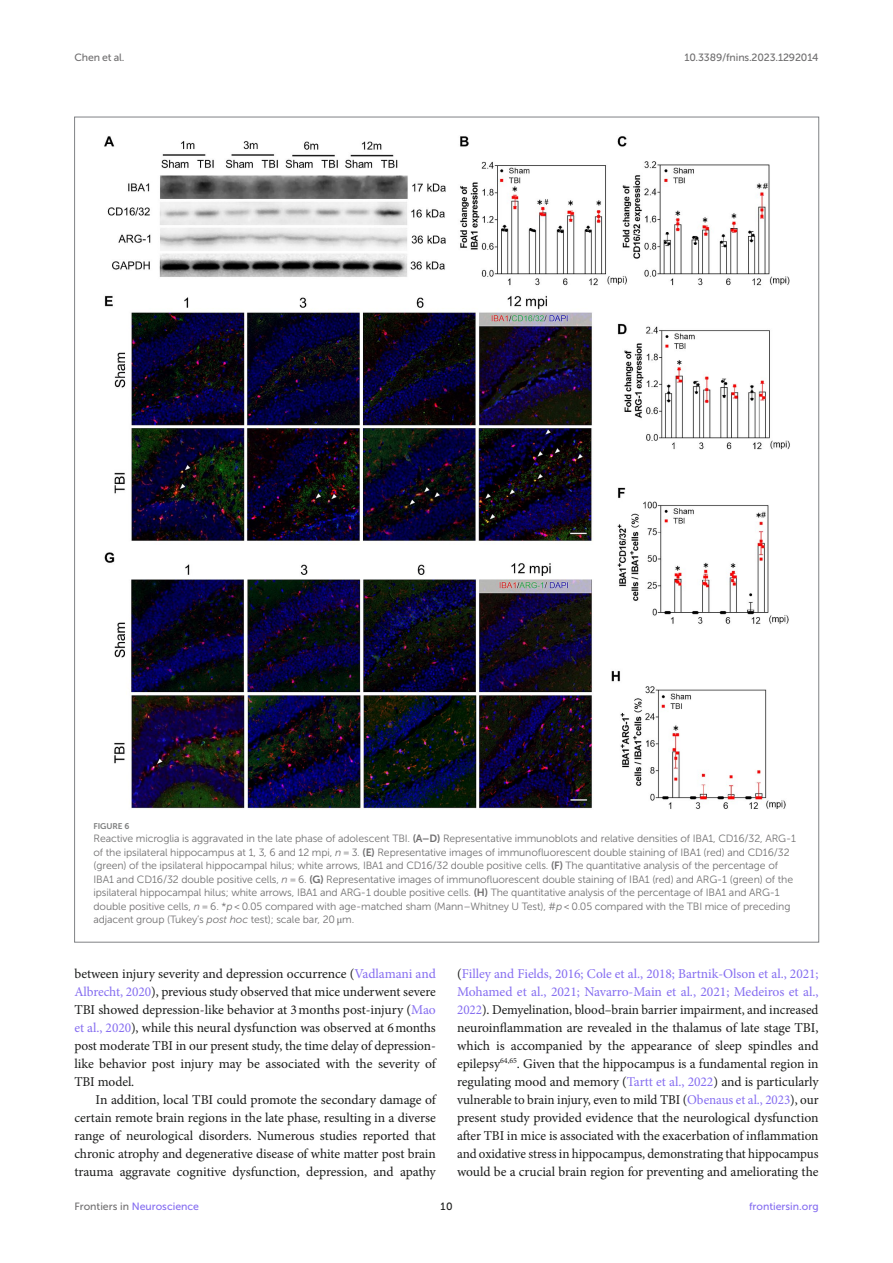
<style>
.page{position:relative;width:893px;height:1263px;background:#fff}
.page>*{position:absolute;margin:0;border:0;box-sizing:border-box;transform-origin:0 0}
.TEXT{font:13.5px/18px "Minion Pro";letter-spacing:-.005em;color:#1b1c1b;text-align:justify}
.FIG_LEG{font:10.5px/13.5px "Museo Sans 300";letter-spacing:-.01em;color:#706f70}
.t1{font:10.5px "Museo Sans 500";color:#856df0}
.t2{font:10.5px "Museo Sans 500";letter-spacing:-.015em;color:#706f70}
.t3{font:10.5px "Museo Sans 500";color:#1b1c1b}
.FIG_HD{font:8.25px "Museo Sans 700";letter-spacing:-.01em;color:#7e7f7f}
.s1{font-family:"Museo Sans 700"}
.s2{font-style:italic}
.s3{font-family:"STIX General"}
.s4{color:#856df0}
.s5{color:#706f70}
</style>
<div class="page">
<img style="left:104px;top:136px;width:686px;height:674px">
<p class="t2" style="left:74px;top:51px;width:52px">Chen et al.</p>
<p class="t2" style="left:684px;top:51px;width:136px">10.3389/fnins.2023.1292014</p>
<p class="FIG_HD" style="left:94px;top:821px;width:37px">FIGURE 6</p>
<p class="FIG_LEG" style="left:94px;top:832px;width:704px">Reactive microglia is aggravated in the late phase of adolescent TBI. <span class="s1">(A–D)</span> Representative immunoblots and relative densities of IBA1, CD16/32, ARG-1 of the ipsilateral hippocampus at 1, 3, 6 and 12 mpi, <span class="s2">n</span> = 3. <span class="s1">(E)</span> Representative images of immunofluorescent double staining of IBA1 (red) and CD16/32 (green) of the ipsilateral hippocampal hilus; white arrows, IBA1 and CD16/32 double positive cells. <span class="s1">(F)</span> The quantitative analysis of the percentage of IBA1 and CD16/32 double positive cells, <span class="s2">n</span> = 6. <span class="s1">(G)</span> Representative images of immunofluorescent double staining of IBA1 (red) and ARG-1 (green) of the ipsilateral hippocampal hilus; white arrows, IBA1 and ARG-1 double positive cells. <span class="s1">(H)</span> The quantitative analysis of the percentage of IBA1 and ARG-1 double positive cells, <span class="s2">n</span> = 6. *<span class="s2">p</span> &lt; 0.05 compared with age-matched sham (Mann–Whitney U Test), #<span class="s2">p</span> &lt; 0.05 compared with the TBI mice of preceding adjacent group (Tukey’s <span class="s2">post hoc</span> test); scale bar, 20 <span class="s3">μ</span>m.</p>
<p class="TEXT" style="left:74px;top:965px;width:363px">between injury severity and depression occurrence (<span class="s4">Vadlamani and Albrecht, 2020</span>), previous study observed that mice underwent severe TBI showed depression-like behavior at 3months post-injury (<span class="s4">Mao et al., 2020</span>), while this neural dysfunction was observed at 6months post moderate TBI in our present study, the time delay of depression&shy;like behavior post injury may be associated with the severity of TBI model.</p>
<p class="TEXT" style="left:74px;top:1091px;width:363px;text-indent:21px">In addition, local TBI could promote the secondary damage of certain remote brain regions in the late phase, resulting in a diverse range of neurological disorders. Numerous studies reported that chronic atrophy and degenerative disease of white matter post brain trauma aggravate cognitive dysfunction, depression, and apathy</p>
<p class="TEXT" style="left:457px;top:965px;width:363px">(<span class="s4">Filley and Fields, 2016; Cole et al., 2018; Bartnik-Olson et al., 2021; Mohamed et al., 2021; Navarro-Main et al., 2021; Medeiros et al., 2022</span>). Demyelination, blood–brain barrier impairment, and increased neuroinflammation are revealed in the thalamus of late stage TBI, which is accompanied by the appearance of sleep spindles and epilepsy<sup>64,65</sup>. Given that the hippocampus is a fundamental region in regulating mood and memory (<span class="s4">Tartt et al., 2022</span>) and is particularly vulnerable to brain injury, even to mild TBI (<span class="s4">Obenaus et al., 2023</span>), our present study provided evidence that the neurological dysfunction after TBI in mice is associated with the exacerbation of inflammation and oxidative stress in hippocampus, demonstrating that hippocampus would be a crucial brain region for preventing and ameliorating the</p>
<p class="t1" style="left:74px;top:1200px;width:126px"><span class="s5">Frontiers in</span> Neuroscience</p>
<p class="t3" style="left:440px;top:1200px;width:14px">10</p>
<p class="t1" style="left:749px;top:1200px;width:71px">frontiersin.org</p>
</div>
